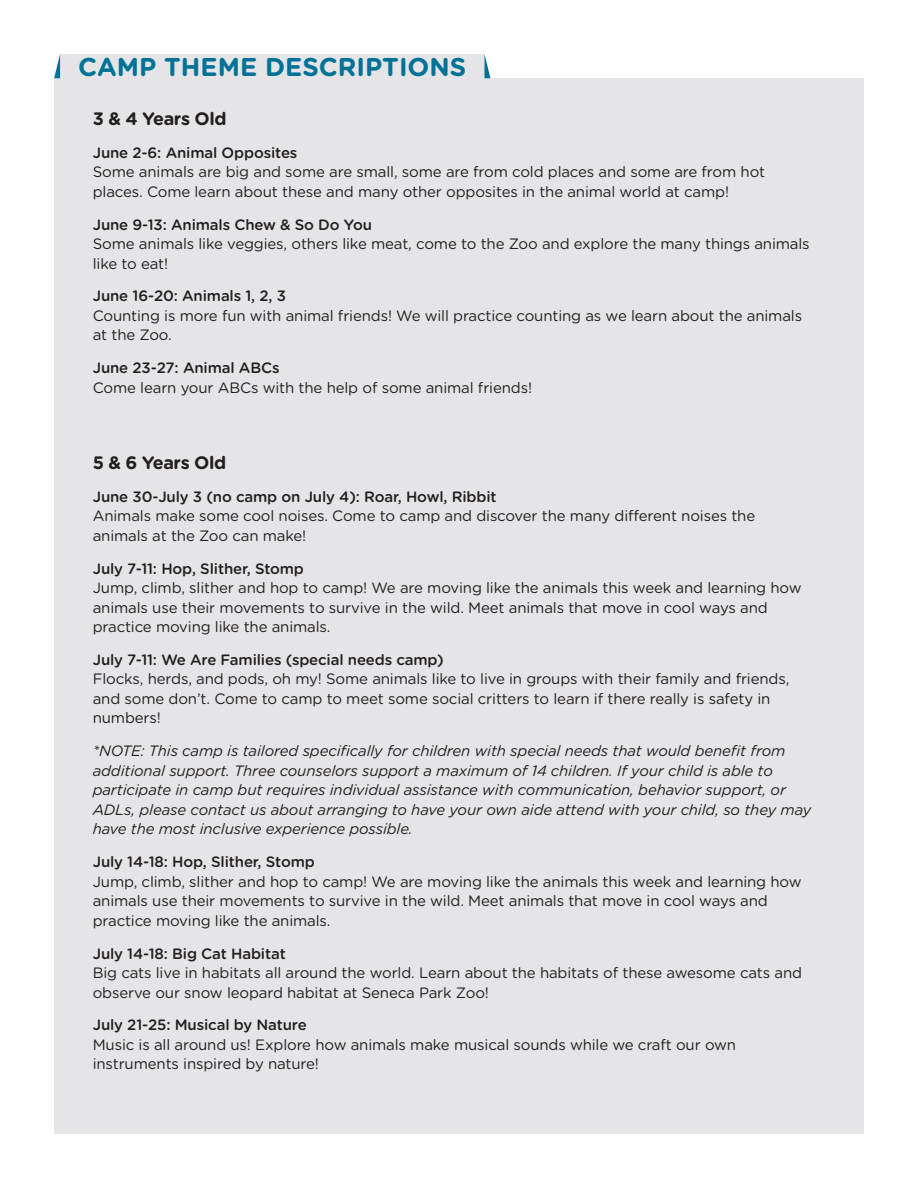
<style>
.page{position:relative;width:918px;height:1188px;background:#fff}
.page>*{position:absolute;margin:0;border:0;box-sizing:border-box;transform-origin:0 0}
.t1{font:700 25.8px "Gotham Rounded";color:#007297}
.t2{font:700 18px "Gotham Rounded";letter-spacing:-.025em;color:#231f20}
.t3{font:15px/19.5px "Gotham Rounded";letter-spacing:-.01em;color:#231f20}
.t4{font:italic 15px/19.5px "Gotham Rounded";letter-spacing:-.01em;color:#231f20}
.s1{font-weight:500}
</style>
<div class="page">
<div style="left:54px;top:78px;width:810px;height:1056px;background:#e5e4e6"></div>
<div style="left:60px;top:54px;width:424px;height:24px;background:#e5e4e6"></div>
<svg style="left:54px;top:54px;width:6px;height:24px"></svg>
<svg style="left:484px;top:54px;width:6px;height:24px"></svg>
<p class="t1" style="left:78px;top:48px;width:390px">CAMP THEME DESCRIPTIONS</p>
<p class="t2" style="left:93px;top:105px;width:135px">3 &amp; 4 Years Old</p>
<p class="t3" style="left:93px;top:142px;width:674px"><span class="s1">June 2-6: Animal Opposites<br></span>Some animals are big and some are small, some are from cold places and some are from hot places. Come learn about these and many other opposites in the animal world at camp!</p>
<p class="t3" style="left:93px;top:214px;width:719px"><span class="s1">June 9-13: Animals Chew &amp; So Do You<br></span>Some animals like veggies, others like meat, come to the Zoo and explore the many things animals like to eat!</p>
<p class="t3" style="left:93px;top:286px;width:711px"><span class="s1">June 16-20: Animals 1, 2, 3<br></span>Counting is more fun with animal friends! We will practice counting as we learn about the animals at the Zoo.</p>
<p class="t3" style="left:93px;top:358px;width:441px"><span class="s1">June 23-27: Animal ABCs<br></span>Come learn your ABCs with the help of some animal friends!</p>
<p class="t2" style="left:93px;top:449px;width:135px">5 &amp; 6 Years Old</p>
<p class="t3" style="left:93px;top:486px;width:664px"><span class="s1">June 30-July 3 (no camp on July 4): Roar, Howl, Ribbit<br></span>Animals make some cool noises. Come to camp and discover the many different noises the animals at the Zoo can make!</p>
<p class="t3" style="left:93px;top:558px;width:710px"><span class="s1">July 7-11: Hop, Slither, Stomp<br></span>Jump, climb, slither and hop to camp! We are moving like the animals this week and learning how animals use their movements to survive in the wild. Meet animals that move in cool ways and practice moving like the animals.</p>
<p class="t3" style="left:93px;top:649px;width:698px"><span class="s1">July 7-11: We Are Families (special needs camp)<br></span>Flocks, herds, and pods, oh my! Some animals like to live in groups with their family and friends, and some don’t. Come to camp to meet some social critters to learn if there really is safety in numbers!</p>
<p class="t4" style="left:93px;top:741px;width:720px">*NOTE: This camp is tailored specifically for children with special needs that would benefit from additional support. Three counselors support a maximum of 14 children. If your child is able to participate in camp but requires individual assistance with communication, behavior support, or ADLs, please contact us about arranging to have your own aide attend with your child, so they may have the most inclusive experience possible.</p>
<p class="t3" style="left:93px;top:851px;width:710px"><span class="s1">July 14-18: Hop, Slither, Stomp<br></span>Jump, climb, slither and hop to camp! We are moving like the animals this week and learning how animals use their movements to survive in the wild. Meet animals that move in cool ways and practice moving like the animals.</p>
<p class="t3" style="left:93px;top:943px;width:711px"><span class="s1">July 14-18: Big Cat Habitat<br></span>Big cats live in habitats all around the world. Learn about the habitats of these awesome cats and observe our snow leopard habitat at Seneca Park Zoo!</p>
<p class="t3" style="left:93px;top:1015px;width:645px"><span class="s1">July 21-25: Musical by Nature<br></span>Music is all around us! Explore how animals make musical sounds while we craft our own instruments inspired by nature!</p>
</div>
